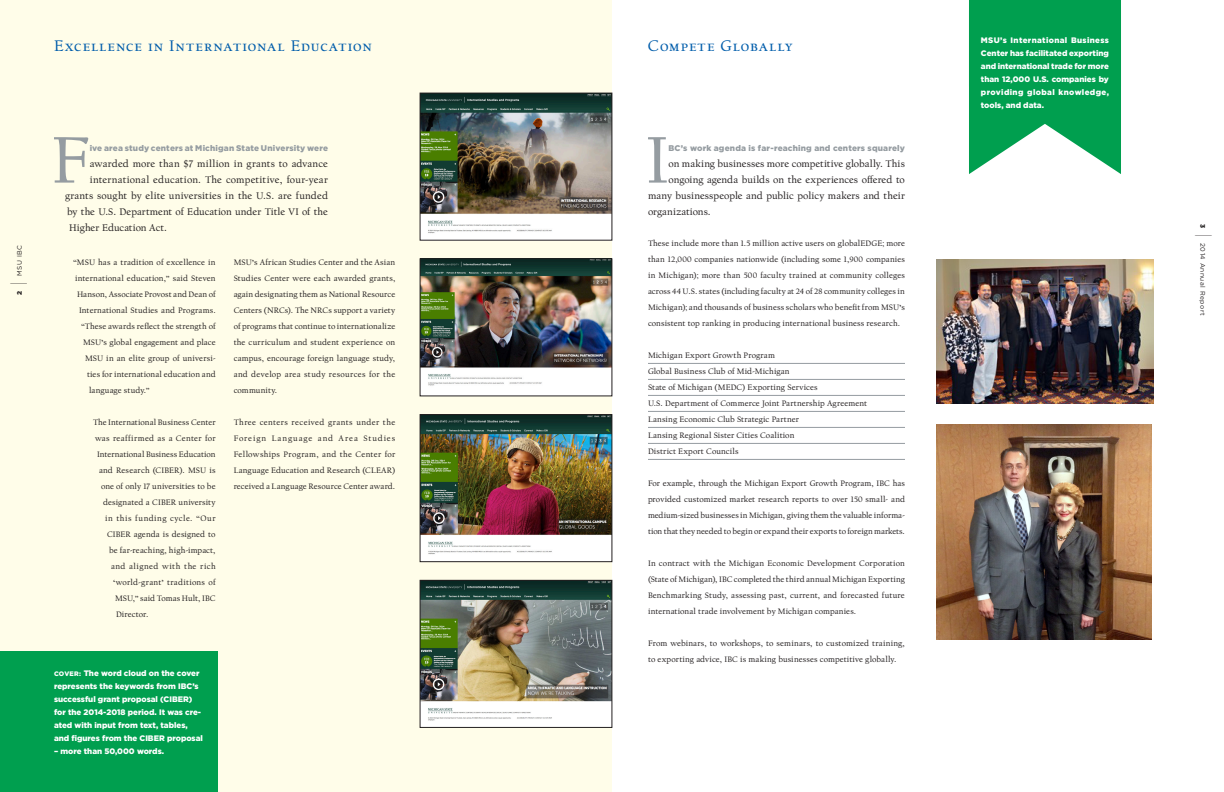
<style>
.page{position:relative;width:1224px;height:792px;background:#fff}
.page>*{position:absolute;margin:0;border:0;box-sizing:border-box;transform-origin:0 0}
.t1{font:68.6px "Californian FB Text Expert";color:#959ca1}
.DROP_cap{font:68.6px "Californian FB Text";color:#959ca1}
.t2{font:100 18px "Gotham";color:#231f20}
.t3{font:16px "Californian FB Text Expert";letter-spacing:.065em;color:#015dab}
.DROP_cap-2{font:10px "Californian FB Text";letter-spacing:.01em;color:#231f20}
.t4{font:8.2px/16px "Californian FB Text";letter-spacing:.015em;color:#231f20;text-align:justify}
.DROP_cap-3{font:900 8.2px "Gotham";letter-spacing:.02em;color:#959ca1}
.t5{font:8.2px "Californian FB Text";letter-spacing:.04em;color:#231f20}
.t6{font:8.2px "Californian FB Text";letter-spacing:.065em;color:#231f20}
.t7{font:8.2px "Californian FB Text";letter-spacing:.06em;color:#231f20}
.t8{font:900 8px/13px "Gotham";color:#fff}
.t9{font:6.5px "Gotham";letter-spacing:.08em;color:#231f20}
.t10{font:900 6.5px "Gotham";color:#231f20}
.s1{font-size:6.5px}
</style>
<div class="page">
<div style="left:0;top:0;width:612px;height:792px;background:#fffde9"></div>
<hr style="left:648px;top:363px;width:257px;height:1px;background:#959ca1">
<hr style="left:648px;top:379px;width:257px;height:1px;background:#959ca1">
<hr style="left:648px;top:395px;width:257px;height:1px;background:#959ca1">
<hr style="left:648px;top:411px;width:257px;height:1px;background:#959ca1">
<hr style="left:648px;top:427px;width:257px;height:1px;background:#959ca1">
<hr style="left:648px;top:443px;width:257px;height:1px;background:#959ca1">
<hr style="left:648px;top:459px;width:257px;height:1px;background:#959ca1">
<img style="left:422px;top:95px;width:188px;height:143px">
<div style="left:420px;top:93px;width:192px;height:147px;border:1px solid #231f20"></div>
<img style="left:422px;top:261px;width:188px;height:133px">
<div style="left:420px;top:259px;width:192px;height:137px;border:1px solid #231f20"></div>
<img style="left:422px;top:416px;width:188px;height:144px">
<div style="left:420px;top:414px;width:192px;height:148px;border:1px solid #231f20"></div>
<img style="left:422px;top:582px;width:188px;height:144px">
<div style="left:420px;top:580px;width:192px;height:148px;border:1px solid #231f20"></div>
<img style="left:936px;top:424px;width:215px;height:216px">
<div style="left:0;top:651px;width:218px;height:141px;background:#009f4f"></div>
<img style="left:936px;top:259px;width:218px;height:145px">
<svg style="left:969px;top:0;width:152px;height:174px;background:#24ac68"></svg>
<p class="t3" style="left:54px;top:37px;width:319px">Excellence in International Education</p>
<p class="t3" style="left:648px;top:37px;width:146px">Compete Globally</p>
<p class="t9" style="left:15px;top:276px;width:33px;rotate:-90deg">MSU IBC</p>
<p class="t2" style="left:7px;top:286px;width:6px;rotate:-90deg">|</p>
<p class="t10" style="left:15px;top:295px;width:6px;rotate:-90deg">2</p>
<p class="t1" style="left:51px;top:124px;width:40px">F</p>
<p class="DROP_cap-3" style="left:90px;top:142px;width:240px">ive area study centers at Michigan State University were</p>
<p class="DROP_cap-2" style="left:90px;top:158px;width:240px">awarded more than $7 million in grants to advance</p>
<p class="DROP_cap-2" style="left:90px;top:174px;width:240px">international education. The competitive, four-year</p>
<p class="DROP_cap-2" style="left:65px;top:190px;width:265px">grants sought by elite universities in the U.S. are funded</p>
<p class="DROP_cap-2" style="left:67px;top:206px;width:262px">by the U.S. Department of Education under Title VI of the</p>
<p class="DROP_cap-2" style="left:69px;top:222px;width:99px">Higher Education Act.</p>
<p class="t4" style="left:73px;top:255px;width:144px">“MSU has a tradition of excellence in</p>
<p class="t4" style="left:75px;top:271px;width:142px">international education,” said Steven</p>
<p class="t4" style="left:77px;top:287px;width:140px">Hanson, Associate Provost and Dean of</p>
<p class="t4" style="left:79px;top:303px;width:138px">International Studies and Programs.</p>
<p class="t4" style="left:81px;top:319px;width:136px">“These awards reflect the strength of</p>
<p class="t4" style="left:83px;top:335px;width:134px">MSU’s global engagement and place</p>
<p class="t4" style="left:85px;top:351px;width:132px">MSU in an elite group of universi-</p>
<p class="t4" style="left:87px;top:367px;width:130px">ties for international education and</p>
<p class="t4" style="left:89px;top:383px;width:62px">language study.”</p>
<p class="t4" style="left:93px;top:415px;width:124px">The International Business Center</p>
<p class="t5" style="left:95px;top:434px;width:122px">was reaffirmed as a Center for</p>
<p class="t4" style="left:97px;top:447px;width:120px">International Business Education</p>
<p class="t4" style="left:99px;top:463px;width:118px">and Research (CIBER). MSU is</p>
<p class="t4" style="left:101px;top:479px;width:116px">one of only 17 universities to be</p>
<p class="t4" style="left:103px;top:495px;width:114px">designated a CIBER university</p>
<p class="t6" style="left:105px;top:514px;width:112px">in this funding cycle. “Our</p>
<p class="t4" style="left:107px;top:527px;width:110px">CIBER agenda is designed to</p>
<p class="t4" style="left:109px;top:543px;width:108px">be far-reaching, high-impact,</p>
<p class="t7" style="left:111px;top:562px;width:106px">and aligned with the rich</p>
<p class="t4" style="left:113px;top:575px;width:104px">‘world-grant’ traditions of</p>
<p class="t4" style="left:115px;top:591px;width:102px">MSU,” said Tomas Hult, IBC</p>
<p class="t4" style="left:116px;top:607px;width:34px">Director.</p>
<p class="t4" style="left:234px;top:255px;width:163px">MSU’s African Studies Center and the Asian Studies Center were each awarded grants, again designating them as National Resource Centers (NRCs). The NRCs support a variety of programs that continue to internationalize the curriculum and student experience on campus, encourage foreign language study, and develop area study resources for the community.</p>
<p class="t4" style="left:234px;top:415px;width:163px">Three centers received grants under the Foreign Language and Area Studies Fellowships Program, and the Center for Language Education and Research (CLEAR) received a Language Resource Center award.</p>
<p class="t8" style="left:54px;top:666px;width:150px"><span class="s1">COVER:</span> The word cloud on the cover represents the keywords from IBC’s successful grant proposal (CIBER) for the 2014-2018 period. It was cre&shy;ated with input from text, tables, and figures from the CIBER proposal</p>
<p class="t8" style="left:54px;top:744px;width:112px">– more than 50,000 words.</p>
<p class="DROP_cap" style="left:646px;top:124px;width:24px">I</p>
<p class="DROP_cap-3" style="left:669px;top:142px;width:238px">BC’s work agenda is far-reaching and centers squarely</p>
<p class="DROP_cap-2" style="left:669px;top:158px;width:238px">on making businesses more competitive globally. This</p>
<p class="DROP_cap-2" style="left:669px;top:174px;width:238px">ongoing agenda builds on the experiences offered to</p>
<p class="DROP_cap-2" style="left:648px;top:190px;width:259px">many businesspeople and public policy makers and their</p>
<p class="DROP_cap-2" style="left:648px;top:206px;width:64px">organizations.</p>
<p class="t4" style="left:648px;top:236px;width:259px">These include more than 1.5 million active users on globalEDGE; more than 12,000 companies nationwide (including some 1,900 companies in Michigan); more than 500 faculty trained at community colleges across 44 U.S. states (including faculty at 24 of 28 community colleges in Michigan); and thousands of business scholars who benefit from MSU’s consistent top ranking in producing international business research.</p>
<p class="t4" style="left:648px;top:348px;width:128px">Michigan Export Growth Program</p>
<p class="t4" style="left:648px;top:364px;width:143px">Global Business Club of Mid-Michigan</p>
<p class="t4" style="left:648px;top:380px;width:171px">State of Michigan (MEDC) Exporting Services</p>
<p class="t4" style="left:648px;top:396px;width:221px">U.S. Department of Commerce Joint Partnership Agreement</p>
<p class="t4" style="left:648px;top:412px;width:153px">Lansing Economic Club Strategic Partner</p>
<p class="t4" style="left:648px;top:428px;width:148px">Lansing Regional Sister Cities Coalition</p>
<p class="t4" style="left:648px;top:444px;width:92px">District Export Councils</p>
<p class="t4" style="left:648px;top:476px;width:258px">For example, through the Michigan Export Growth Program, IBC has provided customized market research reports to over 150 small- and medium-sized businesses in Michigan, giving them the valuable informa&shy;tion that they needed to begin or expand their exports to foreign markets.</p>
<p class="t4" style="left:648px;top:556px;width:259px">In contract with the Michigan Economic Development Corporation (State of Michigan), IBC completed the third annual Michigan Exporting Benchmarking Study, assessing past, current, and forecasted future international trade involvement by Michigan companies.</p>
<p class="t4" style="left:648px;top:636px;width:258px">From webinars, to workshops, to seminars, to customized training, to exporting advice, IBC is making businesses competitive globally.</p>
<p class="t8" style="left:981px;top:33px;width:130px;text-align:justify">MSU’s International Business Center has facilitated exporting and international trade for more than 12,000 U.S. companies by providing global knowledge, tools, and data.</p>
<p class="t10" style="left:1207px;top:224px;width:6px;rotate:90deg">3</p>
<p class="t2" style="left:1215px;top:233px;width:6px;rotate:90deg">|</p>
<p class="t9" style="left:1207px;top:243px;width:74px;rotate:90deg">2014 Annual Report</p>
</div>
